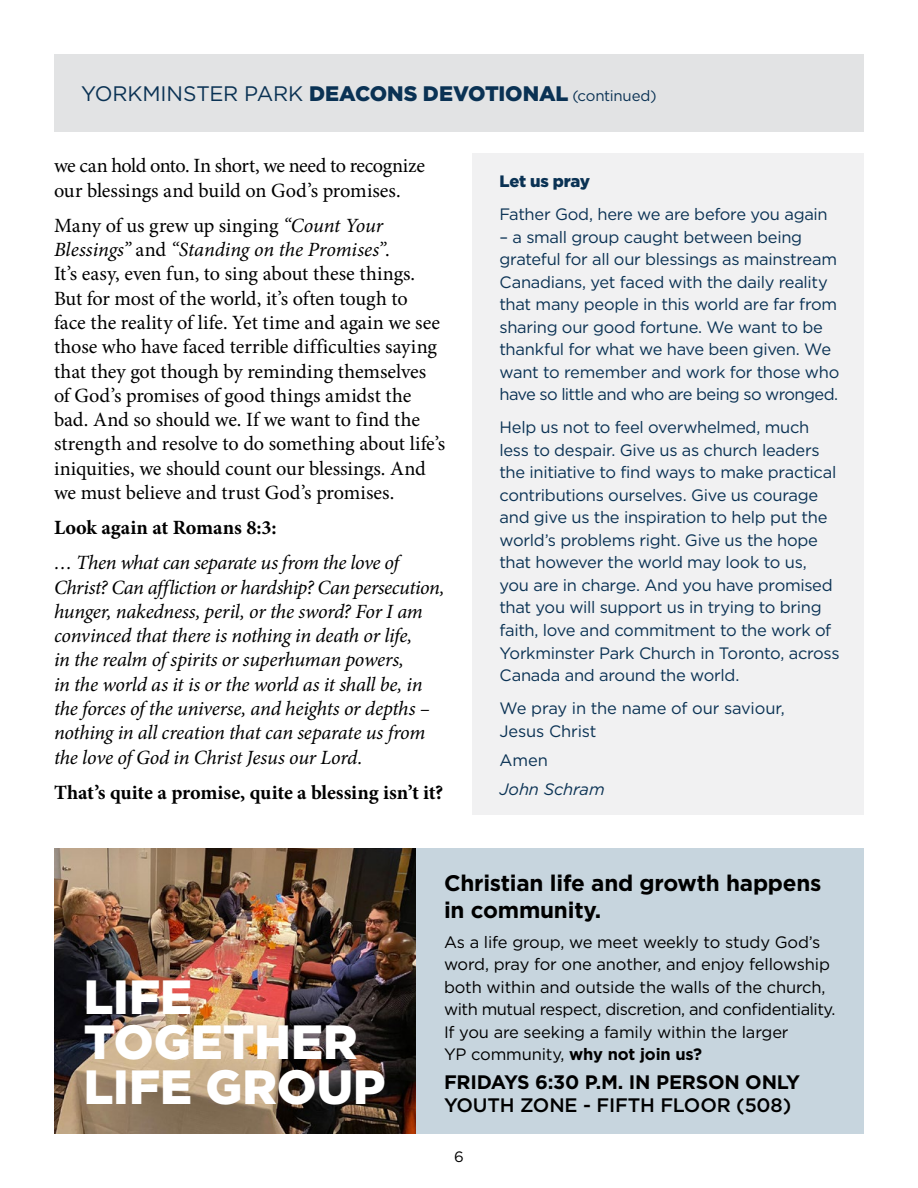
<style>
.page{position:relative;width:918px;height:1188px;background:#fff}
.page>*{position:absolute;margin:0;border:0;box-sizing:border-box;transform-origin:0 0}
.t1{font:900 48px/45px "Gotham";color:#fff}
.t2{font:700 22.5px/27px "Gotham";letter-spacing:-.01em;color:#000}
.t3{font:900 21px "Gotham";letter-spacing:-.005em;color:#0a3254}
.t4{font:20.25px/24.3px "Minion Pro";letter-spacing:-.005em;color:#000}
.t5{font:italic 20.25px/24.3px "Minion Pro";letter-spacing:-.015em;color:#000}
.t6{font:700 20.25px "Minion Pro";letter-spacing:-.005em;color:#000}
.t7{font:700 19.5px "Gotham";letter-spacing:-.01em;color:#000}
.t8{font:500 19.5px "Gotham";letter-spacing:-.01em;color:#000}
.t9{font:16.5px/22.5px "Gotham";letter-spacing:-.02em;color:#0a3254}
.t10{font:16.5px/22.5px "Gotham";letter-spacing:-.01em;color:#000}
.t11{font:italic 16.5px "Gotham";letter-spacing:-.01em;color:#0a3254}
.t12{font:900 16.5px "Gotham";letter-spacing:-.015em;color:#0a3254}
.t13{font:15px "Gotham";color:#000}
.s1{font-weight:400}
.s2{font-weight:400;font-size:15px}
.s3{font-style:italic}
.s4{font-weight:700}
</style>
<div class="page">
<div style="left:54px;top:54px;width:810px;height:77px;background:#e2e3e4"></div>
<div style="left:472px;top:153px;width:392px;height:662px;background:#f1f1f2"></div>
<img style="left:54px;top:849px;width:363px;height:285px">
<div style="left:417px;top:849px;width:447px;height:285px;background:#c7d5de"></div>
<p class="t3" style="left:81px;top:80px;width:577px"><span class="s1">YORKMINSTER PARK</span> DEACONS DEVOTIONAL <span class="s2">(continued)</span></p>
<p class="t4" style="left:54px;top:154px;width:373px">we can hold onto. In short, we need to recognize our blessings and build on God’s promises.</p>
<p class="t4" style="left:54px;top:213px;width:393px">Many of us grew up singing <span class="s3">“Count Your Blessings”</span> and <span class="s3">“Standing on the Promises”</span>.<br>It’s easy, even fun, to sing about these things.<br>But for most of the world, it’s often tough to<br>face the reality of life. Yet time and again we see those who have faced terrible difficulties saying that they got though by reminding themselves of God’s promises of good things amidst the bad. And so should we. If we want to find the strength and resolve to do something about life’s iniquities, we should count our blessings. And we must believe and trust God’s promises.</p>
<p class="t6" style="left:54px;top:513px;width:224px">Look again at Romans 8:3:</p>
<p class="t5" style="left:54px;top:551px;width:392px">… Then what can separate us from the love of Christ? Can affliction or hardship? Can persecution, hunger, nakedness, peril, or the sword? For I am convinced that there is nothing in death or life,<br>in the realm of spirits or superhuman powers,<br>in the world as it is or the world as it shall be, in the forces of the universe, and heights or depths – nothing in all creation that can separate us from the love of God in Christ Jesus our Lord.</p>
<p class="t6" style="left:54px;top:778px;width:391px">That’s quite a promise, quite a blessing isn’t it?</p>
<p class="t12" style="left:500px;top:170px;width:92px">Let us pray</p>
<p class="t9" style="left:500px;top:203px;width:330px">Father God, here we are before you again</p>
<p class="t9" style="left:500px;top:225px;width:341px">– a small group caught between being grateful for all our blessings as mainstream Canadians, yet faced with the daily reality that many people in this world are far from sharing our good fortune. We want to be thankful for what we have been given. We want to remember and work for those who have so little and who are being so wronged.</p>
<p class="t9" style="left:500px;top:416px;width:342px">Help us not to feel overwhelmed, much less to despair. Give us as church leaders the initiative to find ways to make practical contributions ourselves. Give us courage and give us the inspiration to help put the world’s problems right. Give us the hope that however the world may look to us, you are in charge. And you have promised that you will support us in trying to bring faith, love and commitment to the work of Yorkminster Park Church in Toronto, across Canada and around the world.</p>
<p class="t9" style="left:500px;top:697px;width:287px">We pray in the name of our saviour,<br>Jesus Christ</p>
<p class="t9" style="left:500px;top:749px;width:50px">Amen</p>
<p class="t11" style="left:500px;top:779px;width:107px">John Schram</p>
<h1 class="t1" style="left:84px;top:974px;width:303px">LIFE<br>TOGETHER<br>LIFE GROUP</h1>
<h2 class="t2" style="left:444px;top:870px;width:379px">Christian life and growth happens in community.</h2>
<p class="t10" style="left:444px;top:930px;width:393px">As a life group, we meet weekly to study God’s word, pray for one another, and enjoy fellowship both within and outside the walls of the church, with mutual respect, discretion, and confidentiality.<br>If you are seeking a family within the larger<br>YP community, <span class="s4">why not join us?</span></p>
<p class="t7" style="left:444px;top:1070px;width:358px">FRIDAYS 6:30 P.M. IN PERSON ONLY</p>
<p class="t8" style="left:444px;top:1092px;width:349px">YOUTH ZONE - FIFTH FLOOR (508)</p>
<p class="t13" style="left:454px;top:1147px;width:11px">6</p>
</div>
